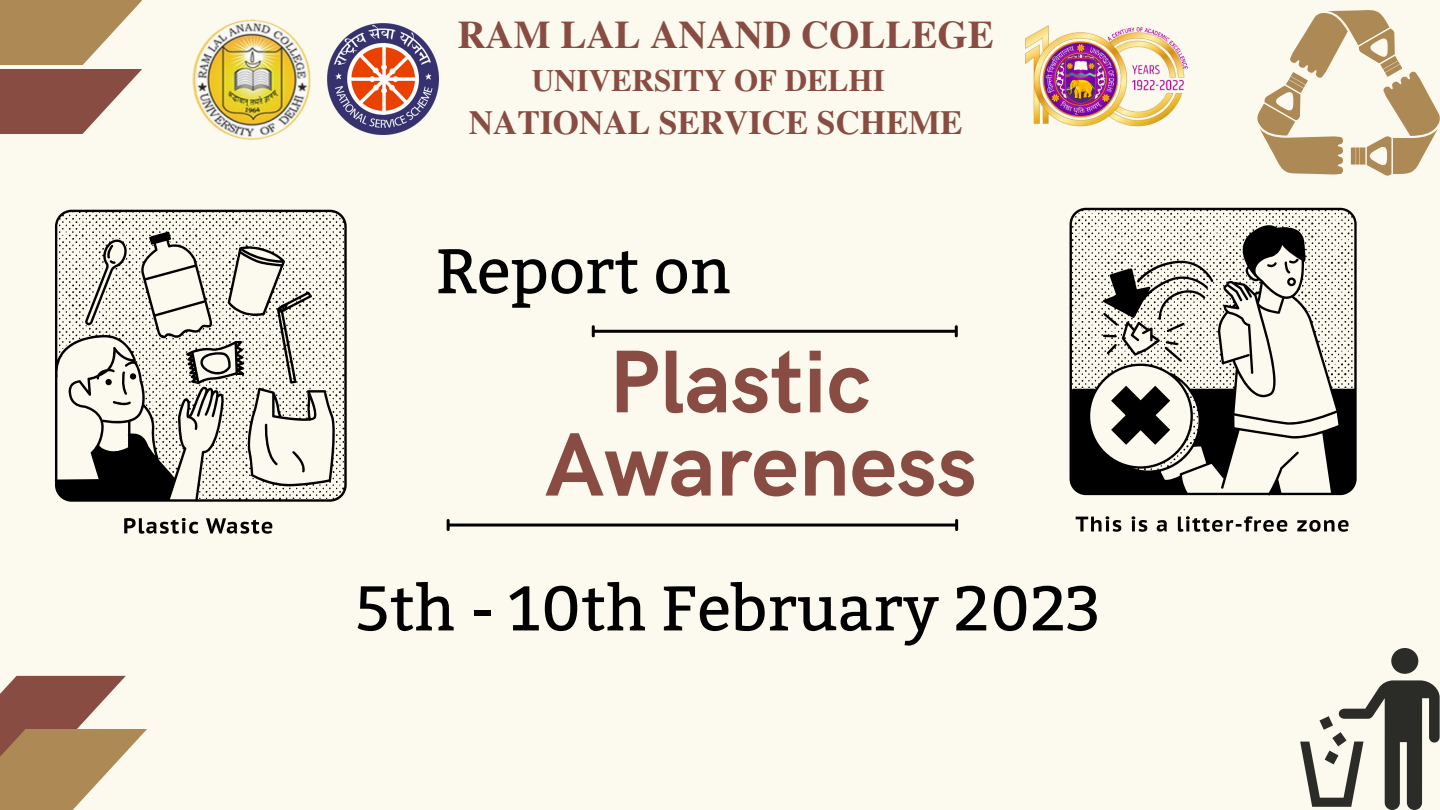
<style>
.page{position:relative;width:1440px;height:810px;background:#fcfaee}
.page>*{position:absolute;margin:0;border:0;box-sizing:border-box;transform-origin:0 0}
.t1{font:700 90.4px "HK Grotesk";color:#884c42}
.t2{font:700 89.4px "HK Grotesk";color:#884c42}
.t3{font:63px "Bitter";color:#000}
.t4{font:700 39px "Te X Gyre Termes";color:#884c42}
.t5{font:700 33.7px "Te X Gyre Termes";color:#884c42}
.t6{font:700 31px "Te X Gyre Termes";color:#884c42}
</style>
<div class="page">
<svg style="left:0;top:676px;width:126px;height:53px;fill:#884c42"></svg>
<svg style="left:0;top:729px;width:147px;height:81px;fill:#ad8955"></svg>
<img style="left:328px;top:24px;width:111px;height:111px">
<img style="left:192px;top:19px;width:119px;height:121px">
<img style="left:1025px;top:25px;width:163px;height:101px">
<svg style="left:0;top:0;width:142px;height:65px;fill:#ad8955"></svg>
<svg style="left:0;top:69px;width:142px;height:64px;fill:#884c42"></svg>
<svg style="left:1257px;top:10px;width:183px;height:166px"></svg>
<div style="left:1391px;top:648px;width:27px;height:26px;background:#2b2b28;border-radius:50%"></div>
<svg style="left:1300px;top:680px;width:140px;height:130px"></svg>
<svg style="left:55px;top:210px;width:292px;height:324px"></svg>
<svg style="left:1070px;top:208px;width:287px;height:324px"></svg>
<hr style="left:449px;top:524px;width:507px;height:3px;background:#000">
<svg style="left:447px;top:519px;width:3px;height:12px"></svg>
<svg style="left:955px;top:519px;width:3px;height:12px"></svg>
<hr style="left:594px;top:330px;width:362px;height:3px;background:#000">
<svg style="left:592px;top:325px;width:3px;height:12px"></svg>
<svg style="left:955px;top:325px;width:3px;height:12px"></svg>
<p class="t4" style="left:457px;top:4px;width:538px">RAM LAL ANAND COLLEGE</p>
<p class="t6" style="left:532px;top:56px;width:354px">UNIVERSITY OF DELHI</p>
<p class="t5" style="left:469px;top:97px;width:496px">NATIONAL SERVICE SCHEME</p>
<p class="t3" style="left:436px;top:234px;width:297px">Report on</p>
<h2 class="t2" style="left:609px;top:332px;width:263px">Plastic</h2>
<h1 class="t1" style="left:545px;top:414px;width:434px">Awareness</h1>
<p class="t3" style="left:356px;top:572px;width:746px">5th - 10th February 2023</p>
</div>
